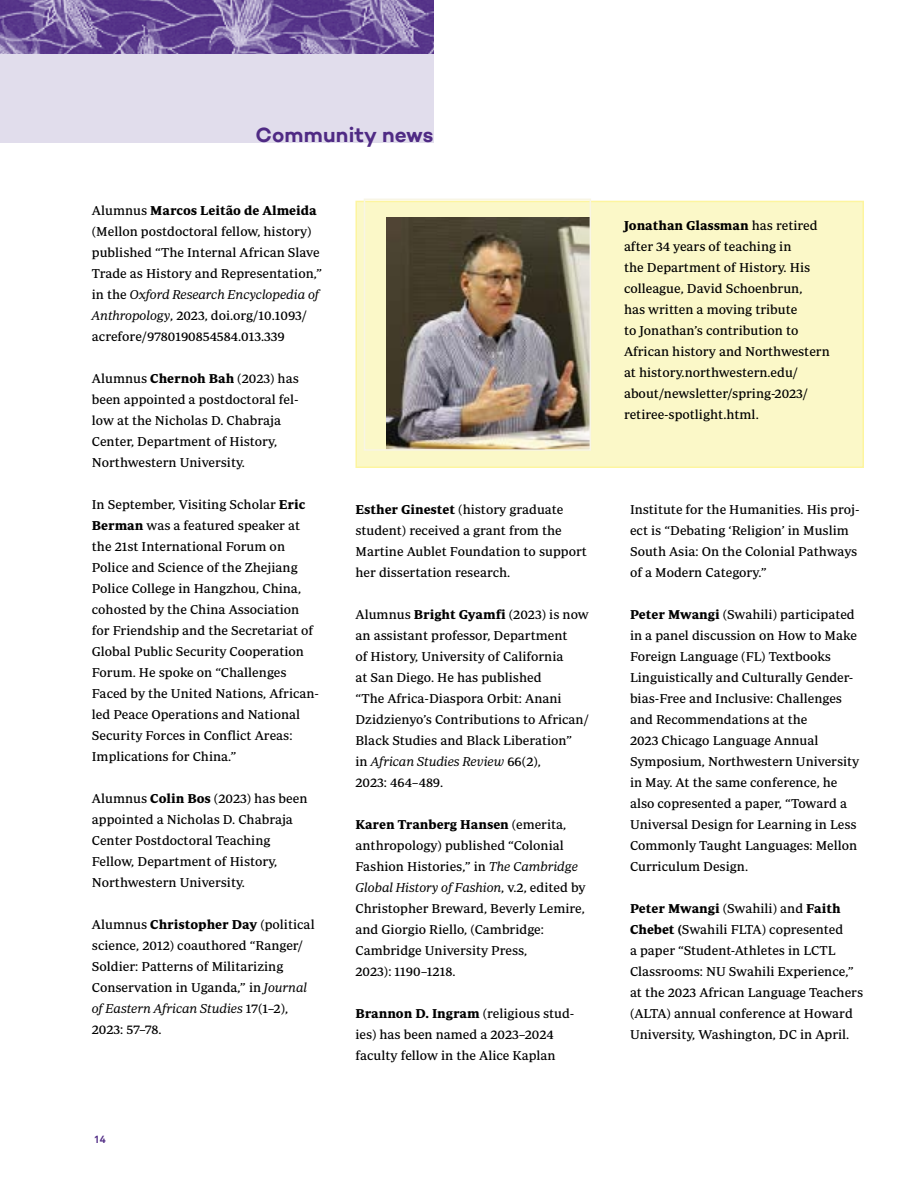
<style>
.page{position:relative;width:918px;height:1188px;background:#fff}
.page>*{position:absolute;margin:0;border:0;box-sizing:border-box;transform-origin:0 0}
.t1{font:600 21px "Campton";letter-spacing:.005em;color:#4f2a84}
.t2{font:13.2px/21px "Periodico Text";color:#000}
.t3{font:13.2px "Periodico Text Lg It";color:#000}
.t4{font:700 10.5px "Akkurat Pro";color:#4f2a84}
.s1{font-weight:700}
.s2{font-family:"Periodico Text"}
.s3{font-family:"Periodico Text Lg It"}
</style>
<div class="page">
<div style="left:356px;top:201px;width:508px;height:267px;background:#fbf8c8;border:2px solid #fdf59f"></div>
<div style="left:0;top:0;width:434px;height:142px;background:#e1ddec"></div>
<img style="left:0;top:0;width:434px;height:54px">
<img style="left:386px;top:218px;width:202px;height:230px">
<div style="left:364px;top:199px;width:227px;height:252px;border:2px solid #f8f5e5"></div>
<h1 class="t1" style="left:256px;top:122px;width:179px">Community news</h1>
<p class="t2" style="left:92px;top:200px;width:232px">Alumnus <span class="s1">Marcos Leitão de Almeida </span>(Mellon postdoctoral fellow, history) published “The Internal African Slave Trade as History and Representation,”</p>
<p class="t3" style="left:92px;top:288px;width:229px"><span class="s2">in the</span> Oxford Research Encyclopedia of</p>
<p class="t2" style="left:92px;top:305px;width:217px"><span class="s3">Anthropology</span>, 2023, doi.org/10.1093/ acrefore/9780190854584.013.339</p>
<p class="t2" style="left:92px;top:368px;width:208px">Alumnus <span class="s1">Chernoh Bah</span> (2023) has been appointed a postdoctoral fel&shy;low at the Nicholas D. Chabraja<br>Center, Department of History,<br>Northwestern University.</p>
<p class="t2" style="left:92px;top:494px;width:229px">In September, Visiting Scholar <span class="s1">Eric Berman</span> was a featured speaker at the 21st International Forum on Police and Science of the Zhejiang Police College in Hangzhou, China, cohosted by the China Association for Friendship and the Secretariat of Global Public Security Cooperation Forum. He spoke on “Challenges Faced by the United Nations, African&shy;led Peace Operations and National Security Forces in Conflict Areas:<br>Implications for China.”</p>
<p class="t2" style="left:92px;top:788px;width:217px">Alumnus <span class="s1">Colin Bos</span> (2023) has been appointed a Nicholas D. Chabraja<br>Center Postdoctoral Teaching<br>Fellow, Department of History,<br>Northwestern University.</p>
<p class="t2" style="left:92px;top:914px;width:224px">Alumnus <span class="s1">Christopher Day</span> (political science, 2012) coauthored “Ranger/ Soldier: Patterns of Militarizing Conservation in Uganda,” in <span class="s3">Journal</span></p>
<p class="t3" style="left:92px;top:1002px;width:198px">of Eastern African Studies <span class="s2">17(1–2),</span></p>
<p class="t2" style="left:92px;top:1019px;width:71px">2023: 57–78.</p>
<p class="t4" style="left:94px;top:1133px;width:13px">14</p>
<p class="t2" style="left:356px;top:499px;width:233px"><span class="s1">Esther Ginestet</span> (history graduate student) received a grant from the Martine Aublet Foundation to support her dissertation research.</p>
<p class="t2" style="left:356px;top:604px;width:235px">Alumnus <span class="s1">Bright Gyamfi</span> (2023) is now an assistant professor, Department<br>of History, University of California<br>at San Diego. He has published<br>“The Africa-Diaspora Orbit: Anani Dzidzienyo’s Contributions to African/ Black Studies and Black Liberation”</p>
<p class="t3" style="left:356px;top:754px;width:187px"><span class="s2">in</span> African Studies Review <span class="s2">66(2),</span></p>
<p class="t2" style="left:356px;top:772px;width:89px">2023: 464–489.</p>
<p class="t2" style="left:356px;top:814px;width:224px"><span class="s1">Karen Tranberg Hansen</span> (emerita, anthropology) published “Colonial<br>Fashion Histories,” in <span class="s3">The Cambridge</span></p>
<p class="t3" style="left:356px;top:880px;width:232px">Global History of Fashion<span class="s2">, v.2, edited by</span></p>
<p class="t2" style="left:356px;top:898px;width:231px">Christopher Breward, Beverly Lemire, and Giorgio Riello, (Cambridge:<br>Cambridge University Press,<br>2023): 1190–1218.</p>
<p class="t2" style="left:356px;top:1003px;width:221px"><span class="s1">Brannon D. Ingram</span> (religious stud&shy;ies) has been named a 2023–2024 faculty fellow in the Alice Kaplan</p>
<p class="t2" style="left:624px;top:215px;width:207px"><span class="s1">Jonathan Glassman</span> has retired after 34 years of teaching in<br>the Department of History. His colleague, David Schoenbrun,<br>has written a moving tribute<br>to Jonathan’s contribution to<br>African history and Northwestern at history.northwestern.edu/ about/newsletter/spring-2023/ retiree-spotlight.html.</p>
<p class="t2" style="left:630px;top:499px;width:231px">Institute for the Humanities. His proj&shy;ect is “Debating ‘Religion’ in Muslim South Asia: On the Colonial Pathways of a Modern Category.”</p>
<p class="t2" style="left:630px;top:604px;width:231px"><span class="s1">Peter Mwangi</span> (Swahili) participated in a panel discussion on How to Make Foreign Language (FL) Textbooks Linguistically and Culturally Gender&shy;bias-Free and Inclusive: Challenges and Recommendations at the<br>2023 Chicago Language Annual Symposium, Northwestern University in May. At the same conference, he also copresented a paper, “Toward a Universal Design for Learning in Less Commonly Taught Languages: Mellon Curriculum Design.</p>
<p class="t2" style="left:630px;top:898px;width:235px"><span class="s1">Peter Mwangi</span> (Swahili) and <span class="s1">Faith Chebet (</span>Swahili FLTA) copresented<br>a paper “Student-Athletes in LCTL Classrooms: NU Swahili Experience,” at the 2023 African Language Teachers (ALTA) annual conference at Howard University, Washington, DC in April.</p>
</div>
